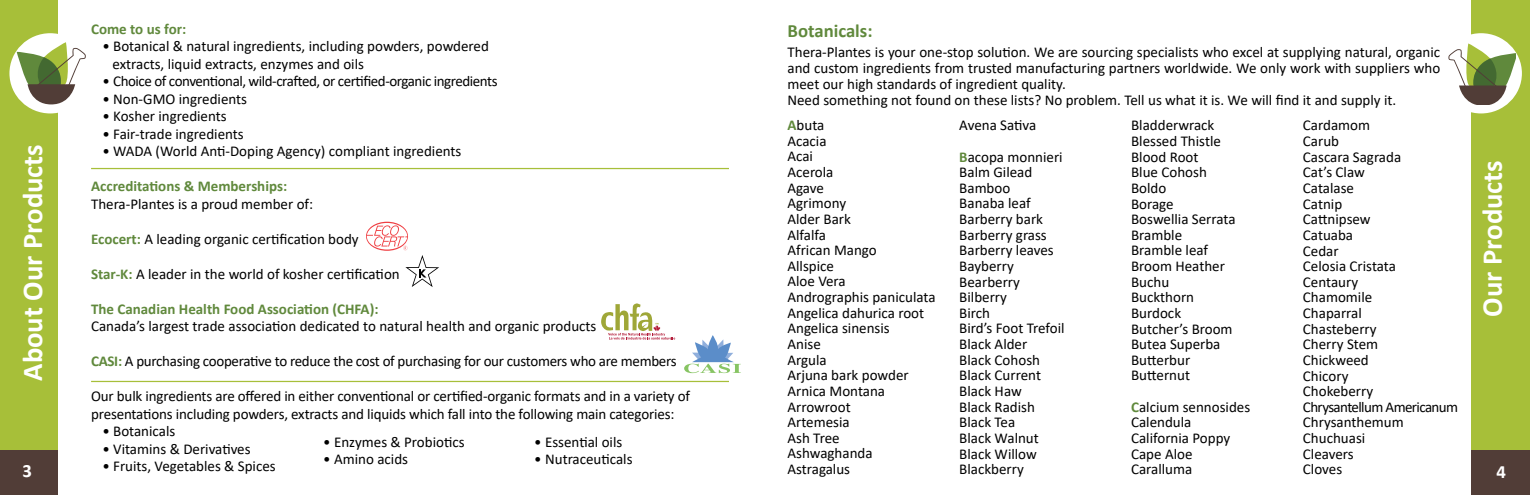
<style>
.page{position:relative;width:1530px;height:495px;background:#fff}
.page>*{position:absolute;margin:0;border:0;box-sizing:border-box;transform-origin:0 0}
.t1{font:700 28.75px "Calibri";color:#fff}
.t2{font:700 18.75px "Calibri";color:#60893c}
.t3{font:700 18.75px "Calibri";color:#fff}
.t4{font:15px/15.6px "Calibri";color:#000}
.t5{font:15px "Calibri";letter-spacing:-.02em;color:#000}
.t6{font:700 15px "Calibri";color:#60893c}
.t7{font:15px "Calibri";letter-spacing:-.03em;color:#000}
.s1{font-weight:700;color:#60893c}
</style>
<div class="page">
<svg style="left:601px;top:303px;width:74px;height:37px"></svg>
<hr style="left:91px;top:168px;width:638px;height:1px;background:#a7bf39">
<hr style="left:91px;top:381px;width:638px;height:1px;background:#a7bf39">
<svg style="left:684px;top:335px;width:57px;height:38px"></svg>
<svg style="left:366px;top:222px;width:73px;height:65px"></svg>
<div style="left:1472px;top:0;width:58px;height:495px;background:#a7bf39"></div>
<div style="left:1440px;top:33px;width:82px;height:80px;background:#fff;border-radius:50%"></div>
<svg style="left:1448px;top:43px;width:67px;height:61px"></svg>
<div style="left:1472px;top:451px;width:58px;height:44px;background:#513d37"></div>
<div style="left:0;top:0;width:58px;height:495px;background:#a7bf39"></div>
<div style="left:0;top:450px;width:58px;height:45px;background:#513d37"></div>
<div style="left:9px;top:33px;width:82px;height:80px;background:#fff;border-radius:50%"></div>
<svg style="left:17px;top:42px;width:69px;height:62px"></svg>
<h1 class="t1" style="left:12px;top:381px;width:238px;rotate:-90deg">About Our Products</h1>
<p class="t3" style="left:22px;top:457px;width:11px">3</p>
<p class="t6" style="left:91px;top:18px;width:97px">Come to us for:</p>
<p class="t4" style="left:113px;top:37px;width:378px;line-height:17.5px;text-indent:-10px">• Botanical &amp; natural ingredients, including powders, powdered extracts, liquid extracts, enzymes and oils</p>
<p class="t7" style="left:102px;top:71px;width:397px">• Choice of conventional, wild-crafted, or certified-organic ingredients</p>
<p class="t4" style="left:102px;top:91px;width:146px">• Non-GMO ingredients</p>
<p class="t4" style="left:102px;top:108px;width:126px">• Kosher ingredients</p>
<p class="t4" style="left:102px;top:126px;width:143px">• Fair-trade ingredients</p>
<p class="t4" style="left:102px;top:143px;width:361px">• WADA (World Anti-Doping Agency) compliant ingredients</p>
<p class="t6" style="left:91px;top:176px;width:198px">Accreditations &amp; Memberships:</p>
<p class="t4" style="left:91px;top:196px;width:224px">Thera-Plantes is a proud member of:</p>
<p class="t4" style="left:91px;top:231px;width:269px"><span class="s1">Ecocert:</span> A leading organic certification body</p>
<p class="t4" style="left:91px;top:266px;width:310px"><span class="s1">Star-K:</span> A leader in the world of kosher certification</p>
<p class="t6" style="left:91px;top:298px;width:289px">The Canadian Health Food Association (CHFA):</p>
<p class="t4" style="left:91px;top:318px;width:507px">Canada’s largest trade association dedicated to natural health and organic products</p>
<p class="t5" style="left:91px;top:351px;width:587px"><span class="s1">CASI:</span> A purchasing cooperative to reduce the cost of purchasing for our customers who are members</p>
<p class="t4" style="left:91px;top:387px;width:601px;line-height:17.5px">Our bulk ingredients are offered in either conventional or certified-organic formats and in a variety of presentations including powders, extracts and liquids which fall into the following main categories:</p>
<p class="t4" style="left:102px;top:423px;width:74px">• Botanicals</p>
<p class="t4" style="left:102px;top:441px;width:150px">• Vitamins &amp; Derivatives</p>
<p class="t4" style="left:102px;top:458px;width:175px">• Fruits, Vegetables &amp; Spices</p>
<p class="t4" style="left:323px;top:434px;width:143px">• Enzymes &amp; Probiotics</p>
<p class="t4" style="left:323px;top:451px;width:86px">• Amino acids</p>
<p class="t4" style="left:534px;top:434px;width:90px">• Essential oils</p>
<p class="t4" style="left:534px;top:451px;width:100px">• Nutraceuticals</p>
<p class="t2" style="left:788px;top:17px;width:87px">Botanicals:</p>
<p class="t4" style="left:788px;top:43px;width:654px;line-height:16.2px">Thera-Plantes is your one-stop solution. We are sourcing specialists who excel at supplying natural, organic and custom ingredients from trusted manufacturing partners worldwide. We only work with suppliers who meet our high standards of ingredient quality.<br>Need something not found on these lists? No problem. Tell us what it is. We will find it and supply it.</p>
<p class="t4" style="left:788px;top:117px;width:150px"><span class="s1">A</span>buta<br>Acacia<br>Acai<br>Acerola<br>Agave<br>Agrimony<br>Alder Bark<br>Alfalfa<br>African Mango<br>Allspice<br>Aloe Vera<br>Andrographis paniculata<br>Angelica dahurica root<br>Angelica sinensis<br>Anise<br>Argula<br>Arjuna bark powder<br>Arnica Montana<br>Arrowroot<br>Artemesia<br>Ash Tree<br>Ashwaghanda<br>Astragalus</p>
<p class="t4" style="left:959px;top:109px;width:105px;line-height:31.2px">Avena Sativa<br><span class="s1">B</span>acopa monnieri</p>
<p class="t4" style="left:1131px;top:117px;width:106px">Bladderwrack<br>Blessed Thistle<br>Blood Root<br>Blue Cohosh<br>Boldo<br>Borage<br>Boswellia Serrata<br>Bramble<br>Bramble leaf<br>Broom Heather<br>Buchu<br>Buckthorn<br>Burdock<br>Butcher’s Broom<br>Butea Superba<br>Butterbur<br>Butternut</p>
<p class="t4" style="left:1131px;top:399px;width:121px"><span class="s1">C</span>alcium sennosides<br>Calendula<br>California Poppy<br>Cape Aloe<br>Caralluma</p>
<p class="t4" style="left:1303px;top:117px;width:157px">Cardamom<br>Carub<br>Cascara Sagrada<br>Cat’s Claw<br>Catalase<br>Catnip<br>Cattnipsew<br>Catuaba<br>Cedar<br>Celosia Cristata<br>Centaury<br>Chamomile<br>Chaparral<br>Chasteberry<br>Cherry Stem<br>Chickweed<br>Chicory<br>Chokeberry<br>Chrysantellum Americanum<br>Chrysanthemum<br>Chuchuasi<br>Cleavers<br>Cloves</p>
<p class="t4" style="left:959px;top:164px;width:107px">Balm Gilead<br>Bamboo<br>Banaba leaf<br>Barberry bark<br>Barberry grass<br>Barberry leaves<br>Bayberry<br>Bearberry<br>Bilberry<br>Birch<br>Bird’s Foot Trefoil<br>Black Alder<br>Black Cohosh<br>Black Current<br>Black Haw<br>Black Radish<br>Black Tea<br>Black Walnut<br>Black Willow<br>Blackberry</p>
<h1 class="t1" style="left:1472px;top:317px;width:158px;rotate:-90deg">Our Products</h1>
<p class="t3" style="left:1497px;top:458px;width:11px">4</p>
</div>
